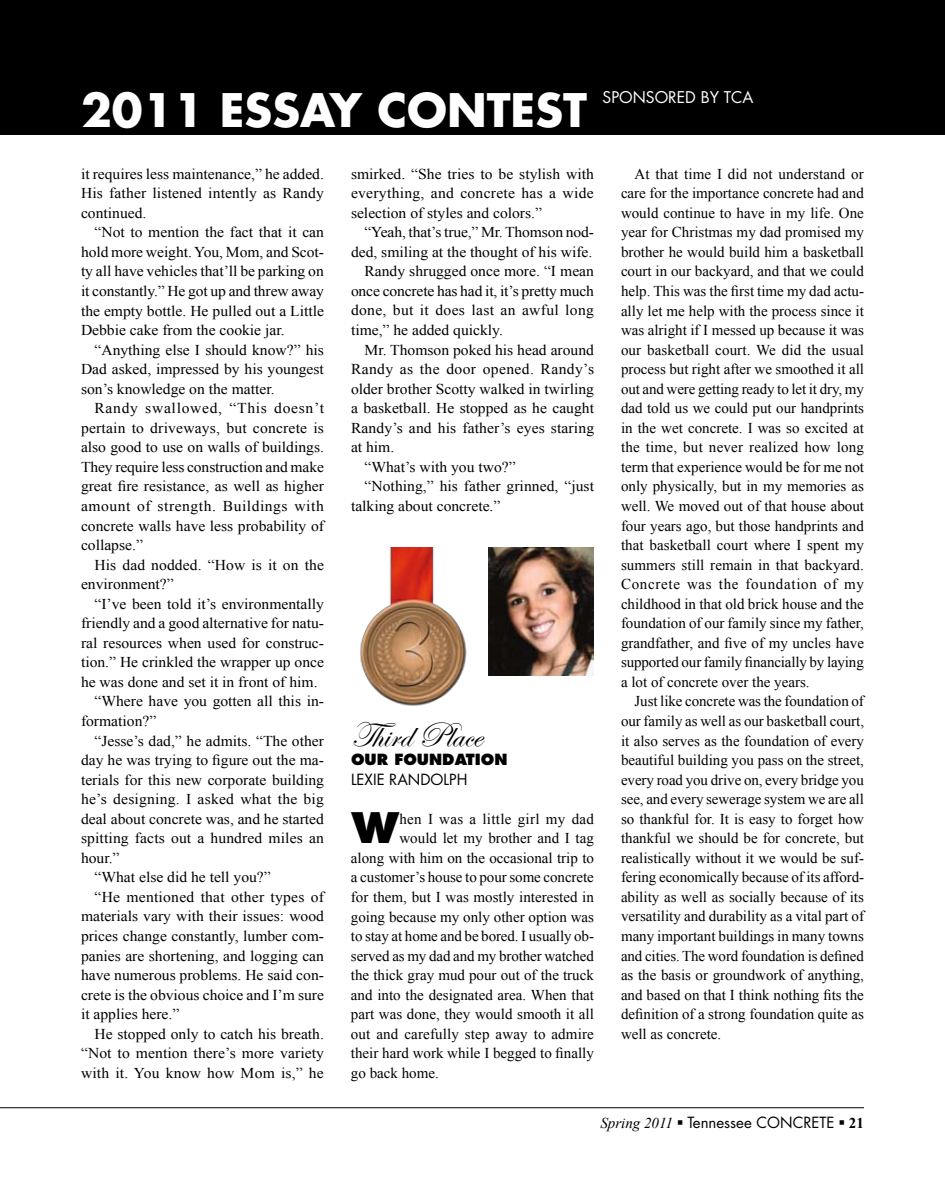
<style>
.page{position:relative;width:945px;height:1188px;background:#fff}
.page>*{position:absolute;margin:0;border:0;box-sizing:border-box;transform-origin:0 0}
.t1{font:700 45px "Futura";color:#fff}
.t2{font:800 40.95px "Futura";color:#000}
.t3{font:36px "Edwardian Script ITC";color:#000}
.t4{font:15.75px "Futura";color:#fff}
.t5{font:15px/19.5px "Times New Roman";color:#000;text-align:justify}
.t6{font:15px/19.5px "Times New Roman";color:#000;text-align:justify;scale:1.04 1}
.t7{font:15px "Futura";color:#000}
.t8{font:15px "Times New Roman";letter-spacing:.02em;color:#000;scale:1.04 1}
.t9{font:15px "Times New Roman";letter-spacing:.025em;color:#000;scale:1.04 1}
.t10{font:15px "Times New Roman";letter-spacing:.02em;color:#000}
.t11{font:800 15px "Futura";color:#000}
.s1{font-family:"Times New Roman";font-style:italic}
.s2{font-family:"Times New Roman";font-weight:700}
</style>
<div class="page">
<hr style="left:0;top:1107px;width:864px;height:1px;background:#000">
<div style="left:0;top:0;width:945px;height:135px;background:#000"></div>
<img style="left:488px;top:548px;width:106px;height:127px">
<img style="left:360px;top:548px;width:107px;height:158px">
<h1 class="t1" style="left:81px;top:78px;width:500px">2011 ESSAY CONTEST</h1>
<p class="t4" style="left:603px;top:86px;width:152px">SPONSORED BY TCA</p>
<p class="t6" style="left:81px;top:164px;width:235px">it requires less maintenance,” he added.<br>His father listened intently as Randy continued.</p>
<p class="t6" style="left:81px;top:222px;width:235px;text-indent:13px">“Not to mention the fact that it can hold more weight. You, Mom, and Scot&shy;ty all have vehicles that’ll be parking on it constantly.” He got up and threw away the empty bottle. He pulled out a Little Debbie cake from the cookie jar.</p>
<p class="t6" style="left:81px;top:340px;width:235px;text-indent:13px">“Anything else I should know?” his Dad asked, impressed by his youngest son’s knowledge on the matter.</p>
<p class="t6" style="left:81px;top:398px;width:235px;text-indent:13px">Randy swallowed, “This doesn’t pertain to driveways, but concrete is also good to use on walls of buildings.<br>They require less construction and make great fire resistance, as well as higher amount of strength. Buildings with concrete walls have less probability of collapse.”</p>
<p class="t6" style="left:81px;top:555px;width:235px;text-indent:13px">His dad nodded. “How is it on the environment?”</p>
<p class="t6" style="left:94px;top:594px;width:222px">“I’ve been told it’s environmentally</p>
<p class="t6" style="left:81px;top:613px;width:235px">friendly and a good alternative for natu-</p>
<p class="t6" style="left:81px;top:633px;width:235px">ral resources when used for construc-</p>
<p class="t6" style="left:81px;top:652px;width:235px">tion.” He crinkled the wrapper up once</p>
<p class="t6" style="left:81px;top:672px;width:229px">he was done and set it in front of him.</p>
<p class="t6" style="left:94px;top:691px;width:222px">“Where have you gotten all this in-</p>
<p class="t6" style="left:81px;top:711px;width:74px">formation?”</p>
<p class="t6" style="left:94px;top:731px;width:222px">“Jesse’s dad,” he admits. “The other</p>
<p class="t6" style="left:81px;top:750px;width:235px">day he was trying to figure out the ma-</p>
<p class="t6" style="left:81px;top:770px;width:235px">terials for this new corporate building</p>
<p class="t6" style="left:81px;top:789px;width:235px">he’s designing. I asked what the big</p>
<p class="t6" style="left:81px;top:809px;width:235px">deal about concrete was, and he started</p>
<p class="t6" style="left:81px;top:828px;width:235px">spitting facts out a hundred miles an</p>
<p class="t6" style="left:81px;top:848px;width:39px">hour.”</p>
<p class="t6" style="left:94px;top:867px;width:171px">“What else did he tell you?”</p>
<p class="t6" style="left:94px;top:887px;width:222px">“He mentioned that other types of</p>
<p class="t6" style="left:81px;top:906px;width:235px">materials vary with their issues: wood</p>
<p class="t6" style="left:81px;top:926px;width:235px">prices change constantly, lumber com-</p>
<p class="t6" style="left:81px;top:946px;width:235px">panies are shortening, and logging can</p>
<p class="t6" style="left:81px;top:965px;width:235px">have numerous problems. He said con-</p>
<p class="t6" style="left:81px;top:985px;width:235px">crete is the obvious choice and I’m sure</p>
<p class="t6" style="left:81px;top:1004px;width:96px">it applies here.”</p>
<p class="t6" style="left:94px;top:1024px;width:222px">He stopped only to catch his breath.</p>
<p class="t6" style="left:81px;top:1043px;width:235px">“Not to mention there’s more variety</p>
<p class="t6" style="left:81px;top:1063px;width:235px">with it. You know how Mom is,” he</p>
<p class="t6" style="left:351px;top:164px;width:235px">smirked. “She tries to be stylish with everything, and concrete has a wide selection of styles and colors.”</p>
<p class="t6" style="left:364px;top:222px;width:222px">“Yeah, that’s true,” Mr. Thomson nod-</p>
<p class="t6" style="left:351px;top:242px;width:234px">ded, smiling at the thought of his wife.</p>
<p class="t6" style="left:364px;top:261px;width:222px">Randy shrugged once more. “I mean</p>
<p class="t6" style="left:351px;top:281px;width:235px">once concrete has had it, it’s pretty much</p>
<p class="t8" style="left:351px;top:300px;width:235px">done, but it does last an awful long</p>
<p class="t6" style="left:351px;top:320px;width:148px">time,” he added quickly.</p>
<p class="t6" style="left:364px;top:340px;width:222px">Mr. Thomson poked his head around</p>
<p class="t9" style="left:351px;top:359px;width:235px">Randy as the door opened. Randy’s</p>
<p class="t6" style="left:351px;top:379px;width:235px">older brother Scotty walked in twirling</p>
<p class="t6" style="left:351px;top:398px;width:235px">a basketball. He stopped as he caught</p>
<p class="t6" style="left:351px;top:418px;width:235px">Randy’s and his father’s eyes staring</p>
<p class="t6" style="left:351px;top:437px;width:43px">at him.</p>
<p class="t6" style="left:364px;top:457px;width:147px">“What’s with you two?”</p>
<p class="t6" style="left:364px;top:476px;width:222px">“Nothing,” his father grinned, “just</p>
<p class="t6" style="left:351px;top:496px;width:145px">talking about concrete.”</p>
<h3 class="t3" style="left:351px;top:715px;width:132px">Third Place</h3>
<p class="t11" style="left:351px;top:750px;width:158px">OUR FOUNDATION</p>
<p class="t7" style="left:351px;top:769px;width:115px">LEXIE RANDOLPH</p>
<h2 class="t2" style="left:351px;top:803px;width:50px">W</h2>
<p class="t10" style="left:399px;top:809px;width:196px">hen I was a little girl my dad</p>
<p class="t5" style="left:399px;top:828px;width:196px">would let my brother and I tag</p>
<p class="t5" style="left:351px;top:848px;width:245px">along with him on the occasional trip to</p>
<p class="t5" style="left:351px;top:867px;width:244px">a customer’s house to pour some concrete</p>
<p class="t5" style="left:351px;top:887px;width:244px">for them, but I was mostly interested in</p>
<p class="t5" style="left:351px;top:907px;width:245px">going because my only other option was</p>
<p class="t5" style="left:351px;top:926px;width:245px">to stay at home and be bored. I usually ob-</p>
<p class="t5" style="left:351px;top:946px;width:244px">served as my dad and my brother watched</p>
<p class="t5" style="left:351px;top:965px;width:244px">the thick gray mud pour out of the truck</p>
<p class="t5" style="left:351px;top:985px;width:245px">and into the designated area. When that</p>
<p class="t5" style="left:351px;top:1004px;width:244px">part was done, they would smooth it all</p>
<p class="t5" style="left:351px;top:1024px;width:244px">out and carefully step away to admire</p>
<p class="t5" style="left:351px;top:1043px;width:245px">their hard work while I begged to finally</p>
<p class="t5" style="left:351px;top:1063px;width:89px">go back home.</p>
<p class="t5" style="left:621px;top:164px;width:245px;text-indent:14px">At that time I did not understand or care for the importance concrete had and would continue to have in my life. One year for Christmas my dad promised my brother he would build him a basketball court in our backyard, and that we could help. This was the first time my dad actu&shy;ally let me help with the process since it was alright if I messed up because it was our basketball court. We did the usual process but right after we smoothed it all out and were getting ready to let it dry, my dad told us we could put our handprints in the wet concrete. I was so excited at the time, but never realized how long term that experience would be for me not only physically, but in my memories as well. We moved out of that house about four years ago, but those handprints and that basketball court where I spent my summers still remain in that backyard.<br>Concrete was the foundation of my childhood in that old brick house and the foundation of our family since my father, grandfather, and five of my uncles have supported our family financially by laying a lot of concrete over the years.</p>
<p class="t5" style="left:621px;top:691px;width:245px;text-indent:14px">Just like concrete was the foundation of our family as well as our basketball court, it also serves as the foundation of every beautiful building you pass on the street, every road you drive on, every bridge you see, and every sewerage system we are all so thankful for. It is easy to forget how thankful we should be for concrete, but realistically without it we would be suf&shy;fering economically because of its afford&shy;ability as well as socially because of its versatility and durability as a vital part of many important buildings in many towns and cities. The word foundation is defined as the basis or groundwork of anything, and based on that I think nothing fits the definition of a strong foundation quite as well as concrete.</p>
<p class="t7" style="left:600px;top:1112px;width:265px"><span class="s1">Spring 2011</span> ▪ TENNESSEE CONC RETE ▪ <span class="s2">21</span></p>
</div>
